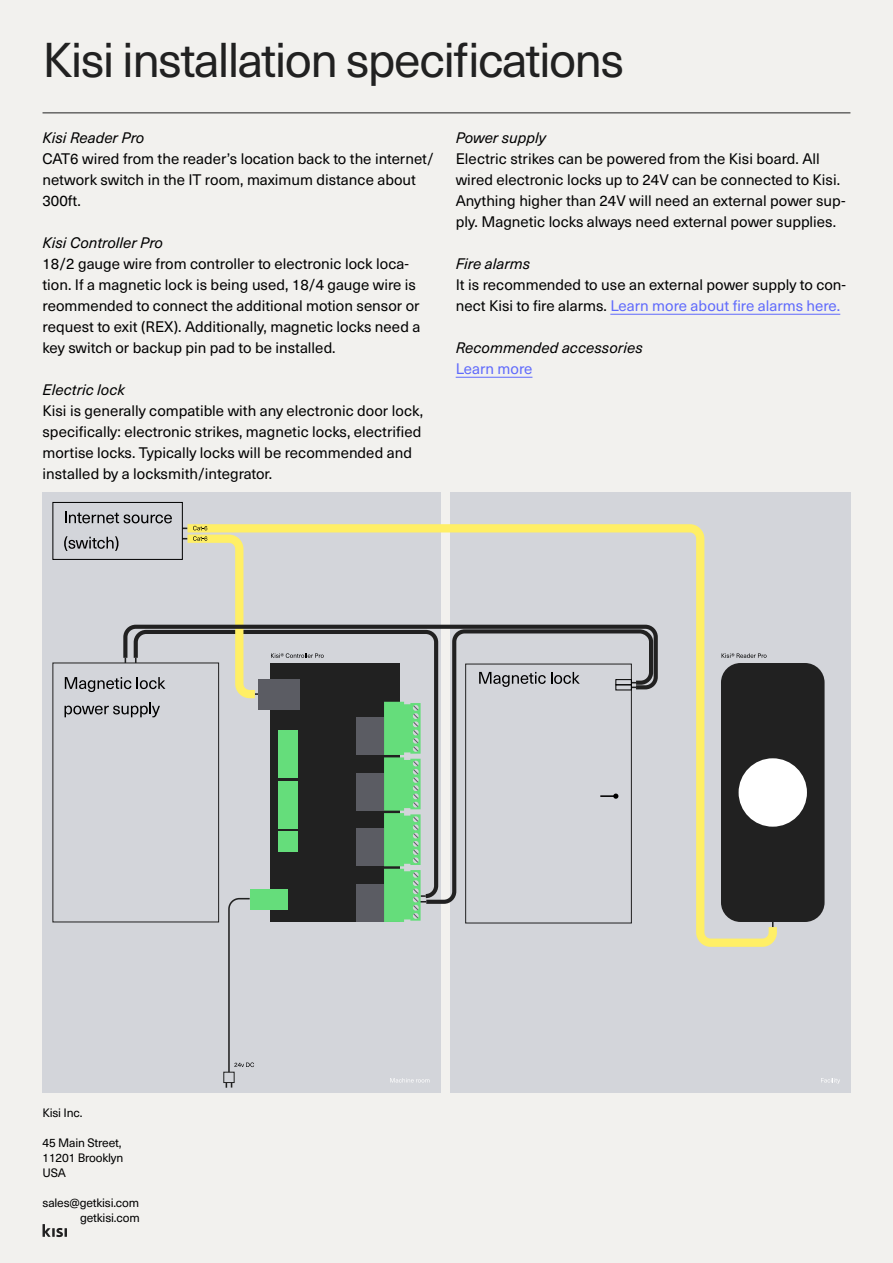
<style>
.page{position:relative;width:893px;height:1263px;background:#f2f1ee}
.page>*{position:absolute;margin:0;border:0;box-sizing:border-box;transform-origin:0 0}
.t1{font:48px "Neue Haas Unica";letter-spacing:-.035em;color:#212121}
.t2{font:15px/21px "Neue Haas Unica";color:#000}
.t3{font:italic 15px "Neue Haas Unica";color:#000}
.t4{font:15px "Neue Haas Unica";color:#5f6afc}
.t5{font:12px/15px "Neue Haas Unica";letter-spacing:-.015em;color:#000}
.s1{color:#5f6afc}
</style>
<div class="page">
<svg style="left:43px;top:1224px;width:24px;height:13px"></svg>
<hr style="left:610px;top:314px;width:230px;height:1px;background:#5f6afc">
<hr style="left:456px;top:377px;width:76px;height:1px;background:#5f6afc">
<hr style="left:43px;top:113px;width:807px;height:1px;background:#212121">
<div style="left:43px;top:492px;width:398px;height:601px;background:#d3d5da"></div>
<div style="left:450px;top:492px;width:400px;height:601px;background:#d3d5da"></div>
<svg style="left:660px;top:524px;width:117px;height:423px"></svg>
<div style="left:53px;top:502px;width:130px;height:58px;border:1px solid #000"></div>
<div style="left:721px;top:663px;width:104px;height:259px;background:#212121;border-radius:20px"></div>
<div style="left:739px;top:758px;width:68px;height:69px;background:#fff;border-radius:50%"></div>
<svg style="left:722px;top:653px;width:45px;height:5px"></svg>
<svg style="left:63px;top:511px;width:597px;height:577px"></svg>
<svg style="left:821px;top:1078px;width:19px;height:6px"></svg>
<svg style="left:422px;top:627px;width:233px;height:279px"></svg>
<h1 class="t1" style="left:43px;top:24px;width:583px">Kisi installation specifications</h1>
<p class="t3" style="left:43px;top:126px;width:103px">Kisi Reader Pro</p>
<p class="t2" style="left:43px;top:147px;width:393px">CAT6 wired from the reader’s location back to the internet/ network switch in the IT room, maximum distance about<br>300ft.</p>
<p class="t3" style="left:43px;top:231px;width:122px">Kisi Controller Pro</p>
<p class="t2" style="left:43px;top:252px;width:379px">18/2 gauge wire from controller to electronic lock loca&shy;tion. If a magnetic lock is being used, 18/4 gauge wire is reommended to connect the additional motion sensor or request to exit (REX). Additionally, magnetic locks need a key switch or backup pin pad to be installed.</p>
<p class="t3" style="left:43px;top:378px;width:84px">Electric lock</p>
<p class="t2" style="left:43px;top:399px;width:382px">Kisi is generally compatible with any electronic door lock, specifically: electronic strikes, magnetic locks, electrified mortise locks. Typically locks will be recommended and installed by a locksmith/integrator.</p>
<p class="t3" style="left:456px;top:126px;width:92px">Power supply</p>
<p class="t2" style="left:456px;top:147px;width:391px">Electric strikes can be powered from the Kisi board. All wired electronic locks up to 24V can be connected to Kisi.<br>Anything higher than 24V will need an external power sup&shy;ply. Magnetic locks always need external power supplies.</p>
<p class="t3" style="left:456px;top:252px;width:76px">Fire alarms</p>
<p class="t2" style="left:456px;top:273px;width:392px">It is recommended to use an external power supply to con&shy;nect Kisi to fire alarms. <span class="s1">Learn more about fire alarms here.</span></p>
<p class="t3" style="left:456px;top:336px;width:189px">Recommended accessories</p>
<p class="t4" style="left:456px;top:357px;width:78px">Learn more</p>
<p class="t5" style="left:42px;top:1104px;width:42px">Kisi Inc.</p>
<p class="t5" style="left:42px;top:1134px;width:82px">45 Main Street,<br>11201 Brooklyn<br>USA</p>
<p class="t5" style="left:42px;top:1194px;width:99px;text-align:right">sales@getkisi.com getkisi.com</p>
</div>
